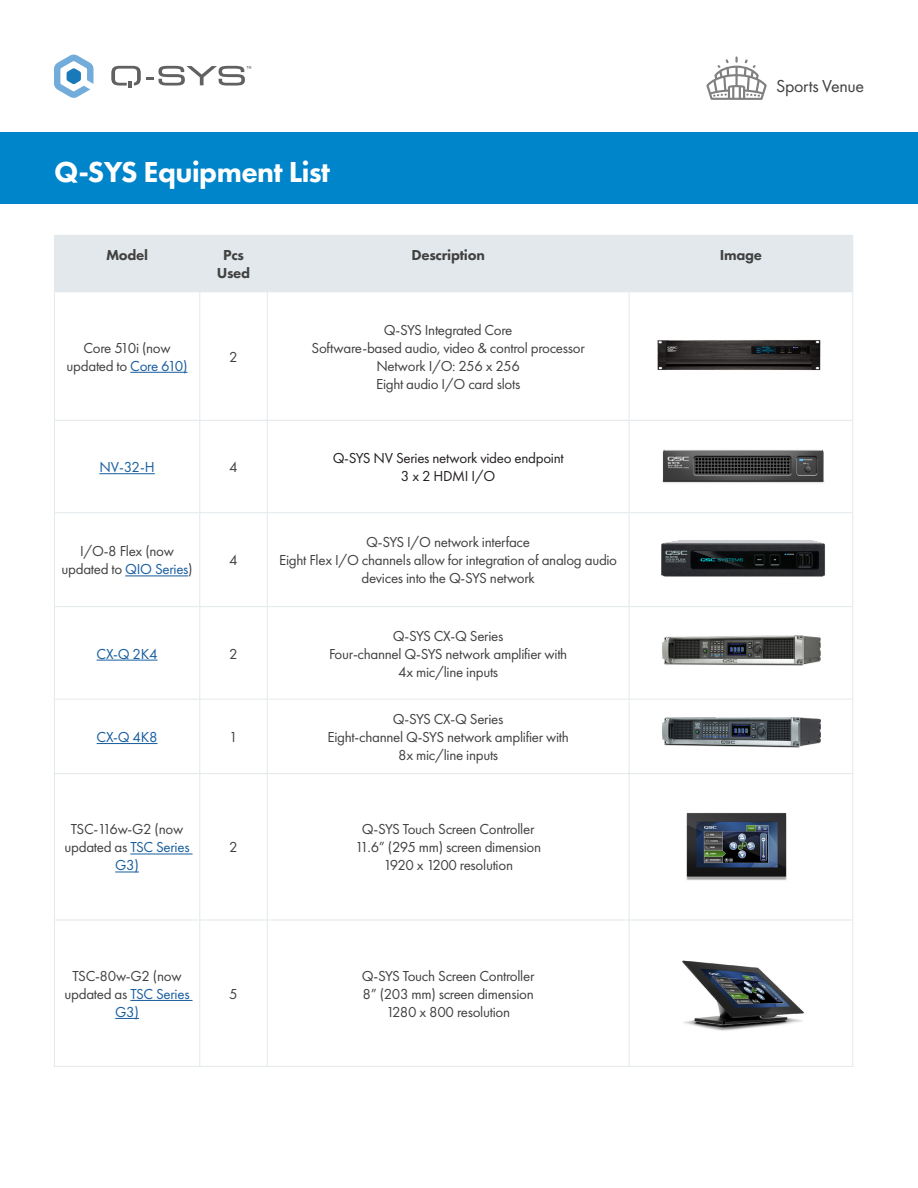
<style>
.page{position:relative;width:918px;height:1188px;background:#fff}
.page>*{position:absolute;margin:0;border:0;box-sizing:border-box;transform-origin:0 0}
.t1{font:800 30px "Futura PT";letter-spacing:-.02em;color:#fff}
.t2{font:18px "Futura PT";letter-spacing:-.02em;color:#414141}
.t3{font:15px/18px "Futura PT";letter-spacing:-.02em;color:#414141;text-align:center}
.t4{font:15px "Futura PT";letter-spacing:-.02em;color:#231f20}
.t5{font:800 15px/18px "Futura PT";letter-spacing:-.02em;color:#414141;text-align:center}
.t6{font:15px "Futura PT";letter-spacing:-.02em;color:#175d9e}
.s1{color:#175d9e}
</style>
<div class="page">
<div style="left:55px;top:236px;width:797px;height:55px;background:#e2e8eb"></div>
<hr style="left:54px;top:235px;width:146px;height:1px;background:#e2e8eb">
<hr style="left:54px;top:236px;width:1px;height:55px;background:#e2e8eb">
<hr style="left:200px;top:235px;width:67px;height:1px;background:#e2e8eb">
<hr style="left:199px;top:236px;width:1px;height:55px;background:#e2e8eb">
<hr style="left:267px;top:235px;width:362px;height:1px;background:#e2e8eb">
<hr style="left:267px;top:236px;width:1px;height:55px;background:#e2e8eb">
<hr style="left:629px;top:235px;width:224px;height:1px;background:#e2e8eb">
<hr style="left:629px;top:236px;width:1px;height:55px;background:#e2e8eb">
<hr style="left:852px;top:236px;width:1px;height:55px;background:#e2e8eb">
<hr style="left:54px;top:291px;width:146px;height:1px;background:#e2e8eb">
<hr style="left:54px;top:292px;width:1px;height:128px;background:#e2e8eb">
<hr style="left:200px;top:291px;width:67px;height:1px;background:#e2e8eb">
<hr style="left:199px;top:292px;width:1px;height:128px;background:#e2e8eb">
<hr style="left:267px;top:291px;width:362px;height:1px;background:#e2e8eb">
<hr style="left:267px;top:292px;width:1px;height:128px;background:#e2e8eb">
<hr style="left:629px;top:291px;width:224px;height:1px;background:#e2e8eb">
<hr style="left:629px;top:292px;width:1px;height:128px;background:#e2e8eb">
<hr style="left:852px;top:292px;width:1px;height:128px;background:#e2e8eb">
<hr style="left:54px;top:420px;width:146px;height:1px;background:#e2e8eb">
<hr style="left:54px;top:421px;width:1px;height:91px;background:#e2e8eb">
<hr style="left:200px;top:420px;width:67px;height:1px;background:#e2e8eb">
<hr style="left:199px;top:421px;width:1px;height:91px;background:#e2e8eb">
<hr style="left:267px;top:420px;width:362px;height:1px;background:#e2e8eb">
<hr style="left:267px;top:421px;width:1px;height:91px;background:#e2e8eb">
<hr style="left:629px;top:420px;width:224px;height:1px;background:#e2e8eb">
<hr style="left:629px;top:421px;width:1px;height:91px;background:#e2e8eb">
<hr style="left:852px;top:421px;width:1px;height:91px;background:#e2e8eb">
<hr style="left:54px;top:512px;width:146px;height:1px;background:#e2e8eb">
<hr style="left:54px;top:513px;width:1px;height:93px;background:#e2e8eb">
<hr style="left:200px;top:512px;width:67px;height:1px;background:#e2e8eb">
<hr style="left:199px;top:513px;width:1px;height:93px;background:#e2e8eb">
<hr style="left:267px;top:512px;width:362px;height:1px;background:#e2e8eb">
<hr style="left:267px;top:513px;width:1px;height:93px;background:#e2e8eb">
<hr style="left:629px;top:512px;width:224px;height:1px;background:#e2e8eb">
<hr style="left:629px;top:513px;width:1px;height:93px;background:#e2e8eb">
<hr style="left:852px;top:513px;width:1px;height:93px;background:#e2e8eb">
<hr style="left:54px;top:606px;width:146px;height:1px;background:#e2e8eb">
<hr style="left:54px;top:607px;width:1px;height:92px;background:#e2e8eb">
<hr style="left:200px;top:606px;width:67px;height:1px;background:#e2e8eb">
<hr style="left:199px;top:607px;width:1px;height:92px;background:#e2e8eb">
<hr style="left:267px;top:606px;width:362px;height:1px;background:#e2e8eb">
<hr style="left:267px;top:607px;width:1px;height:92px;background:#e2e8eb">
<hr style="left:629px;top:606px;width:224px;height:1px;background:#e2e8eb">
<hr style="left:629px;top:607px;width:1px;height:92px;background:#e2e8eb">
<hr style="left:852px;top:607px;width:1px;height:92px;background:#e2e8eb">
<hr style="left:54px;top:699px;width:146px;height:1px;background:#e2e8eb">
<hr style="left:54px;top:699px;width:1px;height:74px;background:#e2e8eb">
<hr style="left:200px;top:699px;width:67px;height:1px;background:#e2e8eb">
<hr style="left:199px;top:699px;width:1px;height:74px;background:#e2e8eb">
<hr style="left:267px;top:699px;width:362px;height:1px;background:#e2e8eb">
<hr style="left:267px;top:699px;width:1px;height:74px;background:#e2e8eb">
<hr style="left:629px;top:699px;width:224px;height:1px;background:#e2e8eb">
<hr style="left:629px;top:699px;width:1px;height:74px;background:#e2e8eb">
<hr style="left:852px;top:699px;width:1px;height:74px;background:#e2e8eb">
<hr style="left:54px;top:773px;width:146px;height:1px;background:#e2e8eb">
<hr style="left:54px;top:774px;width:1px;height:146px;background:#e2e8eb">
<hr style="left:200px;top:773px;width:67px;height:1px;background:#e2e8eb">
<hr style="left:199px;top:774px;width:1px;height:146px;background:#e2e8eb">
<hr style="left:267px;top:773px;width:362px;height:1px;background:#e2e8eb">
<hr style="left:267px;top:774px;width:1px;height:146px;background:#e2e8eb">
<hr style="left:629px;top:773px;width:224px;height:1px;background:#e2e8eb">
<hr style="left:629px;top:774px;width:1px;height:146px;background:#e2e8eb">
<hr style="left:852px;top:774px;width:1px;height:146px;background:#e2e8eb">
<hr style="left:54px;top:920px;width:146px;height:1px;background:#e2e8eb">
<hr style="left:54px;top:920px;width:1px;height:146px;background:#e2e8eb">
<hr style="left:200px;top:920px;width:67px;height:1px;background:#e2e8eb">
<hr style="left:199px;top:920px;width:1px;height:146px;background:#e2e8eb">
<hr style="left:267px;top:920px;width:362px;height:1px;background:#e2e8eb">
<hr style="left:267px;top:920px;width:1px;height:146px;background:#e2e8eb">
<hr style="left:629px;top:920px;width:224px;height:1px;background:#e2e8eb">
<hr style="left:629px;top:920px;width:1px;height:146px;background:#e2e8eb">
<hr style="left:852px;top:920px;width:1px;height:146px;background:#e2e8eb">
<hr style="left:54px;top:1066px;width:146px;height:1px;background:#e2e8eb">
<hr style="left:200px;top:1066px;width:67px;height:1px;background:#e2e8eb">
<hr style="left:267px;top:1066px;width:362px;height:1px;background:#e2e8eb">
<hr style="left:629px;top:1066px;width:224px;height:1px;background:#e2e8eb">
<hr style="left:130px;top:372px;width:58px;height:1px;background:#175d9e">
<hr style="left:99px;top:473px;width:56px;height:1px;background:#175d9e">
<hr style="left:125px;top:576px;width:63px;height:1px;background:#175d9e">
<hr style="left:97px;top:660px;width:61px;height:1px;background:#175d9e">
<hr style="left:97px;top:743px;width:61px;height:1px;background:#175d9e">
<hr style="left:130px;top:854px;width:63px;height:1px;background:#175d9e">
<svg style="left:115px;top:872px;width:24px;height:1px"></svg>
<hr style="left:130px;top:1000px;width:63px;height:1px;background:#175d9e">
<svg style="left:115px;top:1018px;width:24px;height:1px"></svg>
<div style="left:0;top:132px;width:918px;height:72px;background:#0084ca"></div>
<img style="left:657px;top:340px;width:164px;height:31px">
<img style="left:662px;top:636px;width:158px;height:30px">
<img style="left:662px;top:718px;width:159px;height:29px">
<img style="left:686px;top:812px;width:101px;height:69px">
<img style="left:662px;top:449px;width:163px;height:34px">
<img style="left:661px;top:540px;width:164px;height:37px">
<img style="left:682px;top:960px;width:122px;height:71px">
<svg style="left:54px;top:54px;width:40px;height:44px"></svg>
<svg style="left:111px;top:66px;width:140px;height:22px"></svg>
<svg style="left:706px;top:57px;width:61px;height:43px"></svg>
<p class="t2" style="left:776px;top:75px;width:89px">Sports Venue</p>
<p class="t1" style="left:54px;top:153px;width:278px">Q-SYS Equipment List</p>
<p class="t5" style="left:106px;top:246px;width:44px">Model</p>
<p class="t5" style="left:217px;top:246px;width:35px">Pcs<br>Used</p>
<p class="t5" style="left:412px;top:246px;width:75px">Description</p>
<p class="t5" style="left:720px;top:246px;width:44px">Image</p>
<p class="t3" style="left:67px;top:339px;width:123px">Core 510i (now updated to <span class="s1">Core 610)</span></p>
<p class="t3" style="left:229px;top:348px;width:10px">2</p>
<p class="t6" style="left:99px;top:458px;width:57px">NV-32-H</p>
<p class="t3" style="left:229px;top:458px;width:10px">4</p>
<p class="t3" style="left:61px;top:542px;width:133px">I/O-8 Flex (now updated to <span class="s1">QIO Series</span>)</p>
<p class="t3" style="left:229px;top:551px;width:10px">4</p>
<p class="t6" style="left:97px;top:645px;width:62px">CX-Q 2K4</p>
<p class="t3" style="left:229px;top:645px;width:10px">2</p>
<p class="t6" style="left:97px;top:728px;width:62px">CX-Q 4K8</p>
<p class="t3" style="left:229px;top:728px;width:10px">1</p>
<p class="t3" style="left:65px;top:820px;width:127px">TSC-116w-G2 (now updated as <span class="s1">TSC Series<br>G3)</span></p>
<p class="t3" style="left:229px;top:838px;width:10px">2</p>
<p class="t3" style="left:384px;top:321px;width:130px">Q-SYS Integrated Core</p>
<p class="t3" style="left:312px;top:339px;width:275px">Software-based audio, video &amp; control processor</p>
<p class="t3" style="left:376px;top:357px;width:145px">Network I/O: 256 x 256</p>
<p class="t3" style="left:376px;top:375px;width:146px">Eight audio I/O card slots</p>
<p class="t4" style="left:333px;top:449px;width:233px">Q-SYS NV Series network video endpoint</p>
<p class="t4" style="left:401px;top:467px;width:96px">3 x 2 HDMI I/O</p>
<p class="t3" style="left:366px;top:533px;width:165px">Q-SYS I/O network interface</p>
<p class="t3" style="left:279px;top:551px;width:339px">Eight Flex I/O channels allow for integration of analog audio</p>
<p class="t3" style="left:361px;top:569px;width:175px">devices into the Q-SYS network</p>
<p class="t3" style="left:393px;top:627px;width:112px">Q-SYS CX-Q Series</p>
<p class="t3" style="left:329px;top:645px;width:240px">Four-channel Q-SYS network amplifier with</p>
<p class="t3" style="left:398px;top:663px;width:102px">4x mic/line inputs</p>
<p class="t3" style="left:393px;top:710px;width:112px">Q-SYS CX-Q Series</p>
<p class="t3" style="left:328px;top:728px;width:243px">Eight-channel Q-SYS network amplifier with</p>
<p class="t3" style="left:398px;top:746px;width:102px">8x mic/line inputs</p>
<p class="t3" style="left:362px;top:820px;width:174px">Q-SYS Touch Screen Controller</p>
<p class="t3" style="left:355px;top:838px;width:187px">11.6” (295 mm) screen dimension</p>
<p class="t3" style="left:383px;top:856px;width:131px">1920 x 1200 resolution</p>
<p class="t3" style="left:65px;top:967px;width:127px">TSC-80w-G2 (now updated as <span class="s1">TSC Series<br>G3)</span></p>
<p class="t3" style="left:229px;top:985px;width:10px">5</p>
<p class="t3" style="left:362px;top:967px;width:174px">Q-SYS Touch Screen Controller</p>
<p class="t3" style="left:363px;top:985px;width:173px">8” (203 mm) screen dimension</p>
<p class="t3" style="left:386px;top:1003px;width:125px">1280 x 800 resolution</p>
</div>
